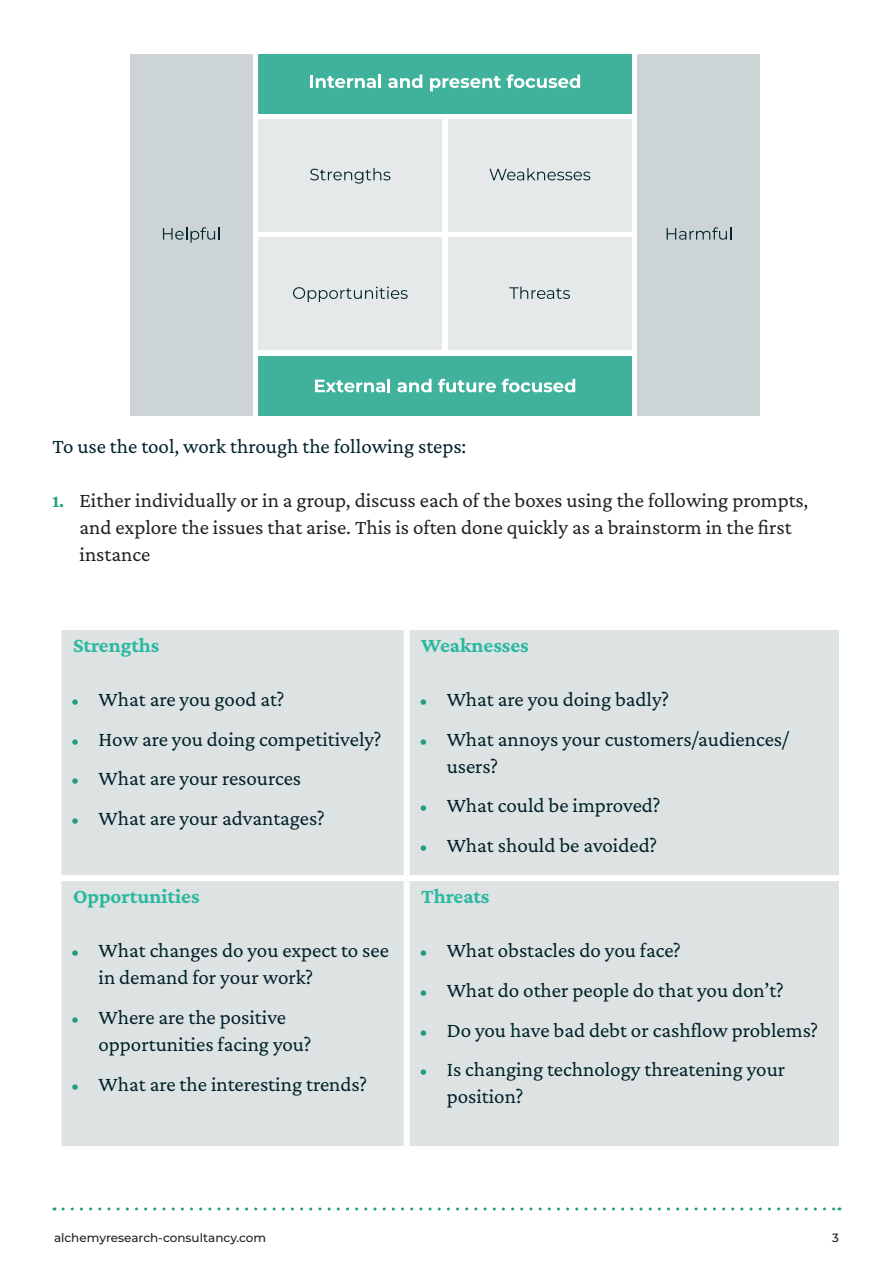
<style>
.page{position:relative;width:893px;height:1263px;background:#fff}
.page>*{position:absolute;margin:0;border:0;box-sizing:border-box;transform-origin:0 0}
.t1{font:21px/27px "Crimson Pro";color:#00212a}
.t2{font:21px/27px "Crimson Pro";color:#231f20}
.t3{font:700 21px "Crimson Pro";color:#29b8a0}
.t4{font:500 12px "Montserrat";color:#231f20}
.s1{font-weight:700;font-size:18px;color:#1e9e80}
</style>
<div class="page">
<svg style="left:63px;top:1207px;width:777px;height:3px"></svg>
<div style="left:258px;top:119px;width:184px;height:113px;background:#e6e9ea"></div>
<div style="left:258px;top:238px;width:184px;height:112px;background:#e6e9ea"></div>
<div style="left:448px;top:119px;width:184px;height:113px;background:#e6e9ea"></div>
<div style="left:448px;top:238px;width:184px;height:112px;background:#e6e9ea"></div>
<div style="left:130px;top:54px;width:122px;height:361px;background:#cdd4d6"></div>
<div style="left:258px;top:54px;width:374px;height:59px;background:#40b29c"></div>
<div style="left:258px;top:356px;width:374px;height:59px;background:#40b29c"></div>
<div style="left:638px;top:54px;width:122px;height:361px;background:#cdd4d6"></div>
<svg style="left:163px;top:227px;width:57px;height:16px"></svg>
<svg style="left:310px;top:168px;width:80px;height:16px"></svg>
<svg style="left:293px;top:287px;width:115px;height:15px"></svg>
<svg style="left:509px;top:287px;width:61px;height:12px"></svg>
<svg style="left:489px;top:168px;width:101px;height:12px"></svg>
<svg style="left:667px;top:227px;width:64px;height:13px"></svg>
<svg style="left:310px;top:75px;width:71px;height:13px"></svg>
<svg style="left:388px;top:75px;width:34px;height:13px"></svg>
<svg style="left:430px;top:76px;width:71px;height:15px"></svg>
<svg style="left:507px;top:74px;width:73px;height:14px"></svg>
<svg style="left:315px;top:379px;width:75px;height:13px"></svg>
<svg style="left:397px;top:379px;width:35px;height:13px"></svg>
<svg style="left:438px;top:379px;width:58px;height:13px"></svg>
<svg style="left:502px;top:379px;width:73px;height:13px"></svg>
<div style="left:62px;top:630px;width:777px;height:516px;background:#dde2e2"></div>
<div style="left:404px;top:630px;width:6px;height:245px;background:#fff"></div>
<div style="left:56px;top:875px;width:351px;height:6px;background:#fff"></div>
<div style="left:407px;top:875px;width:438px;height:6px;background:#fff"></div>
<div style="left:404px;top:881px;width:6px;height:265px;background:#fff"></div>
<p class="t1" style="left:52px;top:432px;width:415px">To use the tool, work through the following steps:</p>
<p class="t2" style="left:80px;top:486px;width:730px;text-indent:-27px"><span class="s1">1.</span> Either individually or in a group, discuss each of the boxes using the following prompts, and explore the issues that arise. This is often done quickly as a brainstorm in the first instance</p>
<p class="t3" style="left:73px;top:632px;width:88px">Strengths</p>
<p class="t1" style="left:72px;top:685px;width:214px"><span class="s1">•</span> What are you good at?</p>
<p class="t1" style="left:72px;top:725px;width:312px"><span class="s1">•</span> How are you doing competitively?</p>
<p class="t1" style="left:72px;top:765px;width:231px"><span class="s1">•</span> What are your resources</p>
<p class="t1" style="left:72px;top:804px;width:255px"><span class="s1">•</span> What are your advantages?</p>
<p class="t3" style="left:73px;top:883px;width:128px">Opportunities</p>
<p class="t1" style="left:99px;top:936px;width:292px;text-indent:-27px"><span class="s1">•</span> What changes do you expect to see in demand for your work?</p>
<p class="t1" style="left:99px;top:1003px;width:214px;text-indent:-27px"><span class="s1">•</span> Where are the positive opportunities facing you?</p>
<p class="t1" style="left:72px;top:1070px;width:297px"><span class="s1">•</span> What are the interesting trends?</p>
<p class="t3" style="left:421px;top:632px;width:109px">Weaknesses</p>
<p class="t1" style="left:420px;top:685px;width:251px"><span class="s1">•</span> What are you doing badly?</p>
<p class="t1" style="left:447px;top:725px;width:344px;text-indent:-27px"><span class="s1">•</span> What annoys your customers/audiences/ users?</p>
<p class="t1" style="left:420px;top:792px;width:242px"><span class="s1">•</span> What could be improved?</p>
<p class="t1" style="left:420px;top:831px;width:239px"><span class="s1">•</span> What should be avoided?</p>
<p class="t3" style="left:421px;top:883px;width:70px">Threats</p>
<p class="t1" style="left:420px;top:936px;width:263px"><span class="s1">•</span> What obstacles do you face?</p>
<p class="t1" style="left:420px;top:976px;width:366px"><span class="s1">•</span> What do other people do that you don’t?</p>
<p class="t1" style="left:420px;top:1016px;width:400px"><span class="s1">•</span> Do you have bad debt or cashflow problems?</p>
<p class="t1" style="left:447px;top:1055px;width:340px;text-indent:-27px"><span class="s1">•</span> Is changing technology threatening your position?</p>
<p class="t4" style="left:54px;top:1229px;width:214px">alchemyresearch-consultancy.com</p>
<p class="t4" style="left:832px;top:1229px;width:8px">3</p>
</div>
